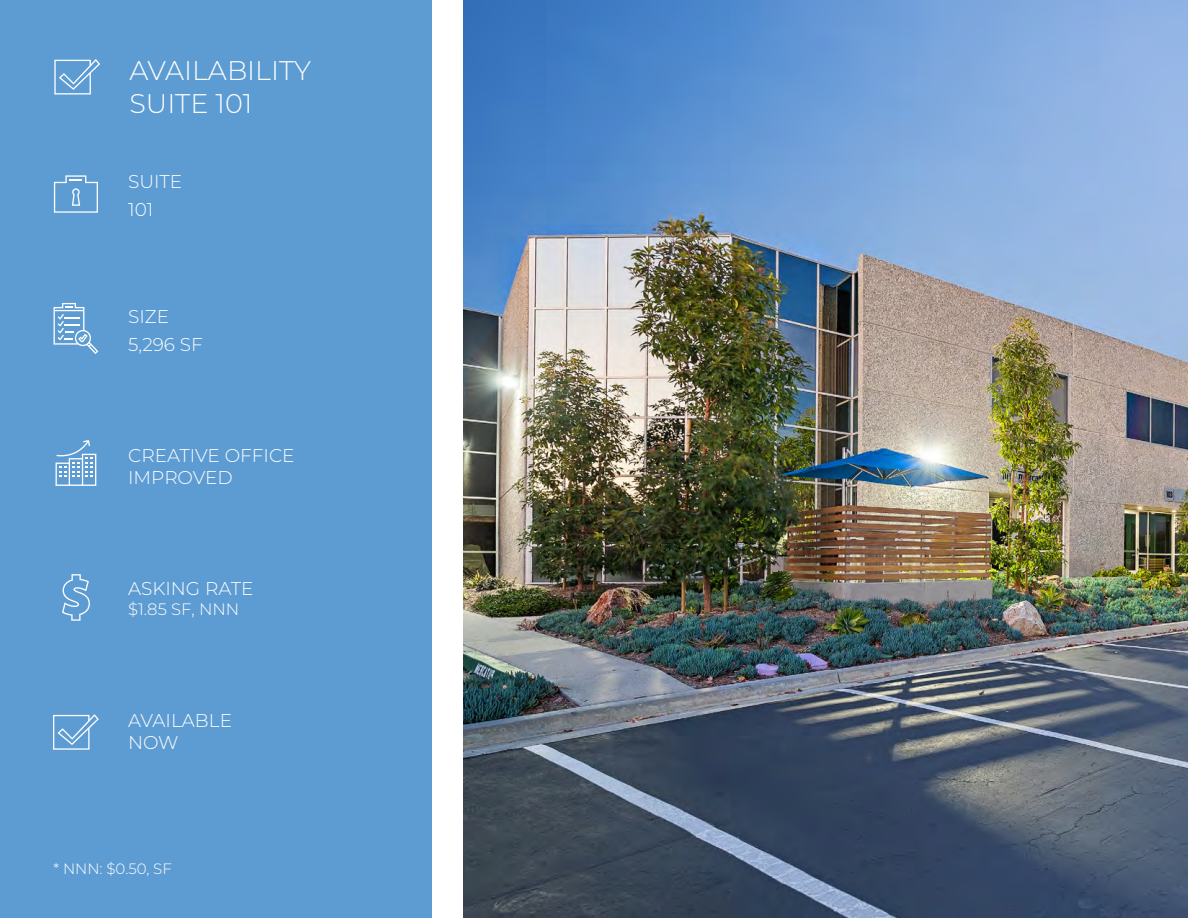
<style>
.page{position:relative;width:1188px;height:918px;background:#fff}
.page>*{position:absolute;margin:0;border:0;box-sizing:border-box;transform-origin:0 0}
.t1{font:300 27px/32.4px "Montserrat";color:#fff}
.t2{font:300 18.45px/28.2px "Montserrat";color:#fff}
.t3{font:300 16.5px "Montserrat";color:#fff}
.t4{font:300 15px "Montserrat";color:#fff}
</style>
<div class="page">
<img style="left:463px;top:0;width:725px;height:918px">
<div style="left:0;top:0;width:460px;height:918px;background:#5d9cd3"></div>
<svg style="left:54px;top:175px;width:44px;height:38px"></svg>
<svg style="left:56px;top:440px;width:40px;height:46px"></svg>
<svg style="left:62px;top:574px;width:28px;height:47px"></svg>
<svg style="left:53px;top:714px;width:46px;height:36px"></svg>
<svg style="left:54px;top:303px;width:44px;height:51px"></svg>
<svg style="left:54px;top:59px;width:46px;height:35px"></svg>
<div style="left:432px;top:0;width:31px;height:918px;background:#fff"></div>
<h1 class="t1" style="left:130px;top:54px;width:183px">AVAILABILITY<br>SUITE 101</h1>
<p class="t2" style="left:128px;top:167px;width:56px">SUITE<br>101</p>
<p class="t2" style="left:128px;top:302px;width:76px">SIZE<br>5,296 SF</p>
<p class="t2" style="left:128px;top:444px;width:168px;line-height:22.2px">CREATIVE OFFICE<br>IMPROVED</p>
<p class="t2" style="left:128px;top:574px;width:127px">ASKING RATE</p>
<p class="t3" style="left:128px;top:598px;width:113px">$1.85 SF, NNN</p>
<p class="t2" style="left:128px;top:709px;width:105px;line-height:22.2px">AVAILABLE<br>NOW</p>
<p class="t4" style="left:54px;top:859px;width:120px">* NNN: $0.50, SF</p>
</div>
